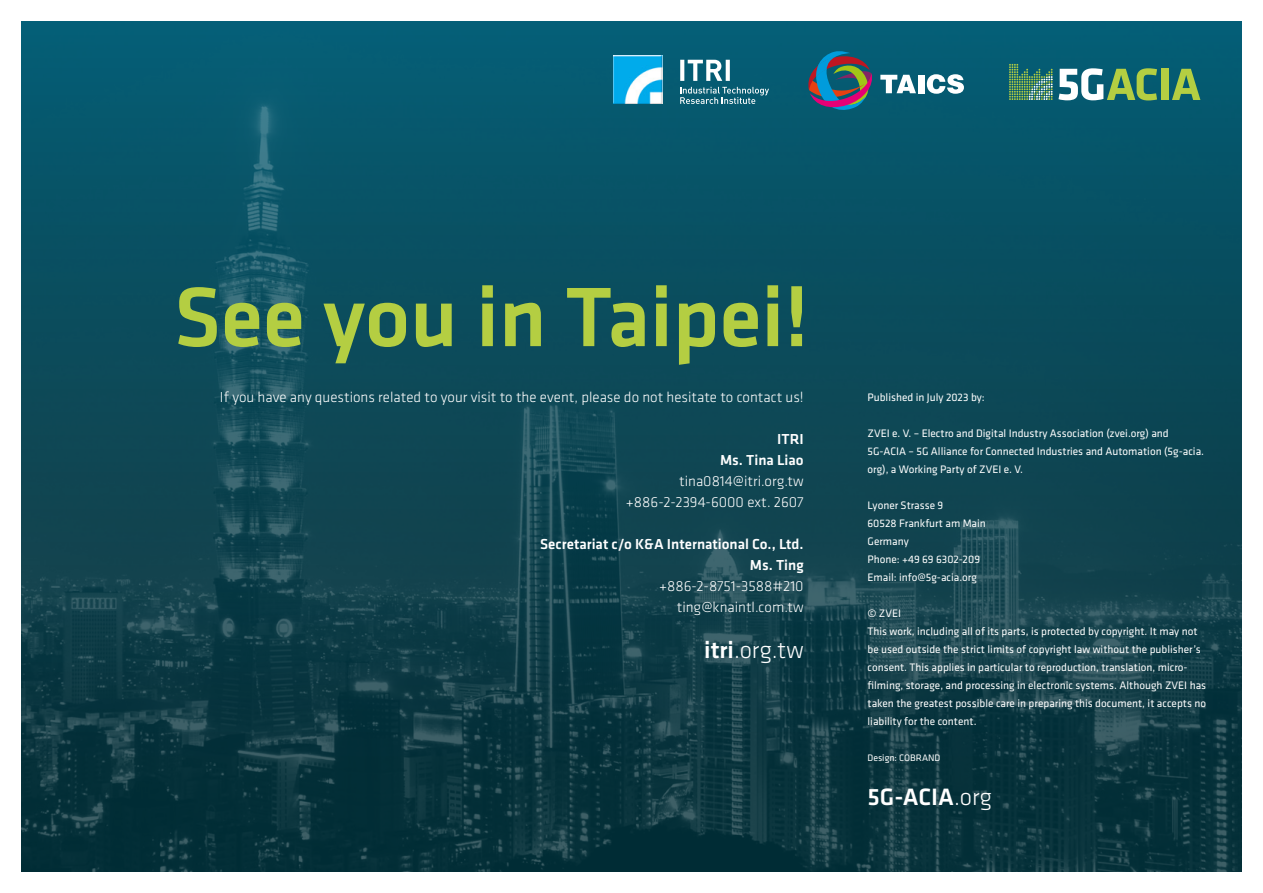
<style>
.page{position:relative;width:1263px;height:893px;background:#fff}
.page>*{position:absolute;margin:0;border:0;box-sizing:border-box;transform-origin:0 0}
.t1{font:500 87.3px "Klavika";color:#b4ce42}
.t2{font:300 24.6px "Klavika";color:#fff}
.t3{font:500 24.6px "Klavika";color:#fff}
.t4{font:300 15px/21px "Klavika";color:#fff;text-align:right}
.t5{font:500 15px/21px "Klavika";color:#fff;text-align:right}
.t6{font:11.25px/18px "Klavika";color:#fff}
.t7{font:9.75px "Klavika";color:#fff}
.s1{font-weight:500}
.s2{font-weight:300}
</style>
<div class="page">
<img style="left:21px;top:21px;width:1221px;height:851px">
<svg style="left:1058px;top:68px;width:99px;height:32px"></svg>
<div style="left:1162px;top:69px;width:7px;height:31px;background:#b4ce42"></div>
<svg style="left:1172px;top:69px;width:28px;height:31px"></svg>
<svg style="left:1009px;top:64px;width:43px;height:36px;background:#49876e"></svg>
<svg style="left:680px;top:60px;width:50px;height:21px"></svg>
<svg style="left:680px;top:87px;width:89px;height:17px;background:#428292"></svg>
<img style="left:613px;top:55px;width:49px;height:49px">
<div style="left:918px;top:75px;width:6px;height:18px;background:#fff"></div>
<svg style="left:927px;top:74px;width:37px;height:20px"></svg>
<svg style="left:808px;top:51px;width:108px;height:59px;background:#3b6579"></svg>
<h1 class="t1" style="left:174px;top:258px;width:636px">See you in Taipei!</h1>
<h3 class="t4" style="left:220px;top:386px;width:585px">If you have any questions related to your visit to the event, please do not hesitate to contact us!</h3>
<h3 class="t5" style="left:720px;top:428px;width:85px">ITRI<br>Ms. Tina Liao</h3>
<h3 class="t4" style="left:626px;top:470px;width:179px">tina0814@itri.org.tw +886-2-2394-6000 ext. 2607</h3>
<h3 class="t5" style="left:540px;top:533px;width:265px">Secretariat c/o K&amp;A International Co., Ltd.<br>Ms. Ting</h3>
<h3 class="t4" style="left:659px;top:575px;width:146px">+886-2-8751-3588#210 ting@knaintl.com.tw</h3>
<h2 class="t2" style="left:704px;top:635px;width:101px"><span class="s1">itri</span>.org.tw</h2>
<p class="t6" style="left:867px;top:388px;width:119px">Published in July 2023 by:</p>
<p class="t6" style="left:867px;top:424px;width:338px">ZVEI e. V. – Electro and Digital Industry Association (zvei.org) and<br>5G-ACIA – 5G Alliance for Connected Industries and Automation (5g-acia. org), a Working Party of ZVEI e. V.</p>
<p class="t6" style="left:867px;top:496px;width:120px">Lyoner Strasse 9<br>60528 Frankfurt am Main<br>Germany<br>Phone: +49 69 6302-209<br>Email: info@5g-acia.org</p>
<p class="t6" style="left:867px;top:604px;width:340px">© ZVEI<br>This work, including all of its parts, is protected by copyright. It may not be used outside the strict limits of copyright law without the publisher’s consent. This applies in particular to reproduction, translation, micro&shy;filming, storage, and processing in electronic systems. Although ZVEI has taken the greatest possible care in preparing this document, it accepts no liability for the content.</p>
<p class="t7" style="left:867px;top:751px;width:74px">Design: COBRAND</p>
<h2 class="t3" style="left:867px;top:780px;width:126px">5G-ACIA<span class="s2">.org</span></h2>
</div>
